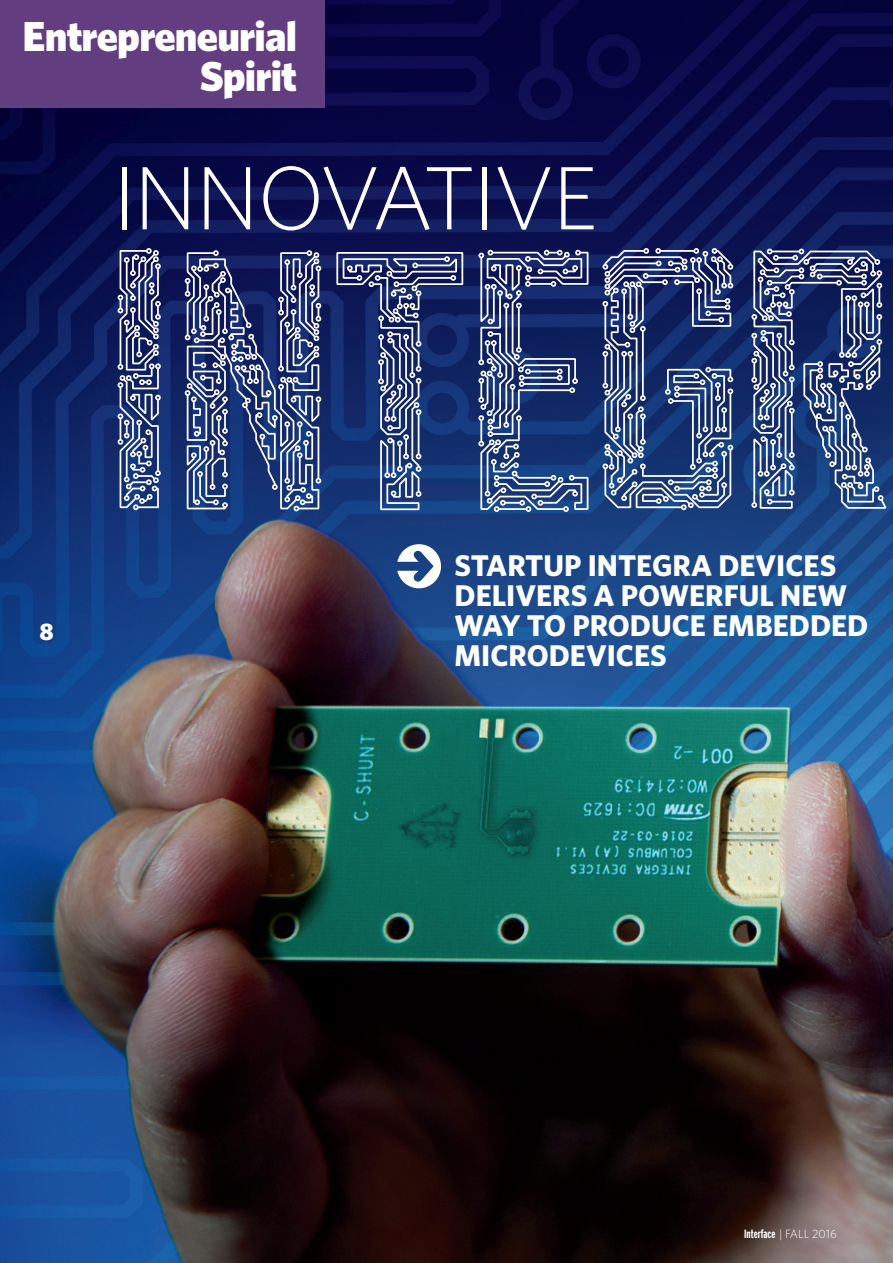
<style>
.page{position:relative;width:893px;height:1263px;background:#fff}
.page>*{position:absolute;margin:0;border:0;box-sizing:border-box;transform-origin:0 0}
.t1{font:300 90px "Whitney";letter-spacing:-.025em;color:#fff}
.t2{font:900 42px/39.9px "Whitney";letter-spacing:-.02em;color:#fff;text-align:right}
.t3{font:700 30px/30px "Whitney";color:#fff}
.t4{font:900 24px "Whitney";color:#fff}
.t5{font:700 extra-condensed 12px "Interstate";color:#fff}
.s1{font-family:"Whitney";font-weight:300;font-stretch:normal}
</style>
<div class="page">
<img style="left:0;top:0;width:893px;height:1263px">
<div style="left:0;top:0;width:324px;height:108px;background:#623e81"></div>
<svg style="left:118px;top:248px;width:43px;height:262px"></svg>
<svg style="left:185px;top:250px;width:136px;height:261px"></svg>
<svg style="left:336px;top:252px;width:128px;height:258px"></svg>
<svg style="left:478px;top:250px;width:111px;height:262px"></svg>
<svg style="left:602px;top:248px;width:131px;height:262px"></svg>
<svg style="left:751px;top:249px;width:136px;height:261px"></svg>
<svg style="left:397px;top:544px;width:44px;height:44px"></svg>
<h2 class="t2" style="left:23px;top:15px;width:276px">Entrepreneurial<br>Spirit</h2>
<h1 class="t1" style="left:112px;top:138px;width:487px">INNOVATIVE</h1>
<p class="t4" style="left:40px;top:615px;width:16px">8</p>
<p class="t3" style="left:454px;top:549px;width:415px">STARTUP INTEGRA DEVICES<br>DELIVERS A POWERFUL NEW<br>WAY TO PRODUCE EMBEDDED<br>MICRODEVICES</p>
<p class="t5" style="left:744px;top:1227px;width:94px">Interface <span class="s1">| FALL 2016</span></p>
</div>
